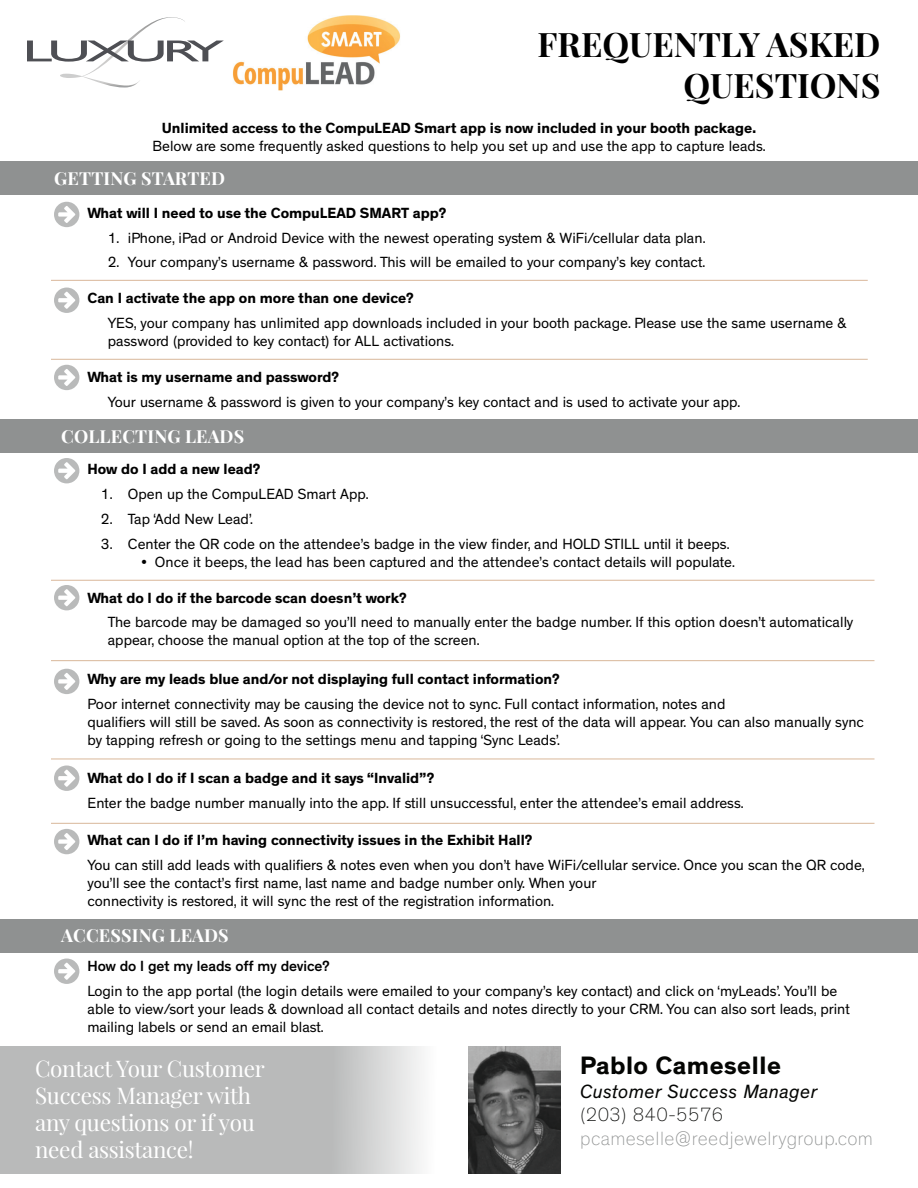
<style>
.page{position:relative;width:918px;height:1188px;background:#fff}
.page>*{position:absolute;margin:0;border:0;box-sizing:border-box;transform-origin:0 0}
.t1{font:700 33.9px/40.7px "Playfair Display";color:#000;text-align:right}
.t2{font:700 25.65px "Theinhardt";letter-spacing:.02em;color:#040503}
.t3{font:22.5px/27px "Playfair Display";letter-spacing:-.015em;color:#fff}
.t4{font:100 19.5px "Theinhardt";letter-spacing:.02em;color:#8f9191}
.t5{font:italic 19.5px "Theinhardt";letter-spacing:.02em;color:#040503}
.t6{font:100 19.5px "Theinhardt";letter-spacing:.02em;color:#040503}
.t7{font:700 18px "Playfair Display";letter-spacing:.01em;color:#fff}
.t8{font:15px/18px "Theinhardt";color:#000}
.t9{font:700 15px "Theinhardt";color:#000}
.t10{font:500 15px "Theinhardt";color:#000}
</style>
<div class="page">
<svg style="left:0;top:1046px;width:422px;height:127px;background:#bfc0c0"></svg>
<svg style="left:54px;top:202px;width:25px;height:25px"></svg>
<svg style="left:54px;top:458px;width:25px;height:25px"></svg>
<svg style="left:54px;top:585px;width:25px;height:25px"></svg>
<svg style="left:54px;top:669px;width:25px;height:25px"></svg>
<img style="left:233px;top:15px;width:167px;height:76px">
<hr style="left:51px;top:280px;width:817px;height:1px;background:#ddbfa5">
<hr style="left:51px;top:359px;width:817px;height:1px;background:#ddbfa5">
<hr style="left:51px;top:580px;width:823px;height:1px;background:#ddbfa5">
<hr style="left:51px;top:758px;width:823px;height:2px;background:#ddbfa5">
<hr style="left:51px;top:660px;width:823px;height:1px;background:#ddbfa5">
<hr style="left:51px;top:823px;width:823px;height:1px;background:#ddbfa5">
<div style="left:0;top:162px;width:918px;height:33px;background:#8f9191"></div>
<div style="left:0;top:419px;width:918px;height:34px;background:#8f9191"></div>
<div style="left:0;top:919px;width:918px;height:33px;background:#8f9191"></div>
<svg style="left:54px;top:288px;width:25px;height:25px"></svg>
<svg style="left:54px;top:365px;width:25px;height:25px"></svg>
<svg style="left:54px;top:765px;width:25px;height:26px"></svg>
<svg style="left:54px;top:829px;width:25px;height:25px"></svg>
<svg style="left:54px;top:959px;width:25px;height:25px"></svg>
<svg style="left:27px;top:17px;width:197px;height:70px"></svg>
<img style="left:468px;top:1046px;width:93px;height:127px">
<h1 class="t1" style="left:538px;top:24px;width:344px">FREQUENTLY ASKED<br>QUESTIONS</h1>
<p class="t9" style="left:162px;top:119px;width:596px">Unlimited access to the CompuLEAD Smart app is now included in your booth package.</p>
<p class="t8" style="left:153px;top:137px;width:615px">Below are some frequently asked questions to help you set up and use the app to capture leads.</p>
<p class="t7" style="left:54px;top:167px;width:173px">GETTING STARTED</p>
<p class="t9" style="left:87px;top:204px;width:361px">What will I need to use the CompuLEAD SMART app?</p>
<p class="t8" style="left:108px;top:229px;width:599px">1. iPhone, iPad or Android Device with the newest operating system &amp; WiFi/cellular data plan.</p>
<p class="t8" style="left:108px;top:254px;width:599px">2. Your company’s username &amp; password. This will be emailed to your company’s key contact.</p>
<p class="t9" style="left:87px;top:289px;width:328px">Can I activate the app on more than one device?</p>
<p class="t8" style="left:108px;top:315px;width:740px">YES, your company has unlimited app downloads included in your booth package. Please use the same username &amp; password (provided to key contact) for ALL activations.</p>
<p class="t9" style="left:87px;top:368px;width:253px">What is my username and password?</p>
<p class="t8" style="left:108px;top:393px;width:634px">Your username &amp; password is given to your company’s key contact and is used to activate your app.</p>
<p class="t7" style="left:61px;top:425px;width:185px">COLLECTING LEADS</p>
<p class="t9" style="left:87px;top:460px;width:174px">How do I add a new lead?</p>
<p class="t8" style="left:101px;top:486px;width:269px">1. Open up the CompuLEAD Smart App.</p>
<p class="t8" style="left:101px;top:510px;width:153px">2. Tap ‘Add New Lead’.</p>
<p class="t8" style="left:101px;top:535px;width:630px">3. Center the QR code on the attendee’s badge in the view finder, and HOLD STILL until it beeps.</p>
<p class="t8" style="left:141px;top:553px;width:595px">• Once it beeps, the lead has been captured and the attendee’s contact details will populate.</p>
<p class="t9" style="left:87px;top:588px;width:321px">What do I do if the barcode scan doesn’t work?</p>
<p class="t8" style="left:108px;top:614px;width:747px">The barcode may be damaged so you’ll need to manually enter the badge number. If this option doesn’t automatically appear, choose the manual option at the top of the screen.</p>
<p class="t9" style="left:87px;top:670px;width:474px">Why are my leads blue and/or not displaying full contact information?</p>
<p class="t8" style="left:87px;top:695px;width:778px">Poor internet connectivity may be causing the device not to sync. Full contact information, notes and<br>qualifiers will still be saved. As soon as connectivity is restored, the rest of the data will appear. You can also manually sync by tapping refresh or going to the settings menu and tapping ‘Sync Leads’.</p>
<p class="t9" style="left:87px;top:768px;width:348px">What do I do if I scan a badge and it says “Invalid”?</p>
<p class="t8" style="left:87px;top:794px;width:658px">Enter the badge number manually into the app. If still unsuccessful, enter the attendee’s email address.</p>
<p class="t9" style="left:87px;top:831px;width:447px">What can I do if I’m having connectivity issues in the Exhibit Hall?</p>
<p class="t8" style="left:87px;top:856px;width:779px">You can still add leads with qualifiers &amp; notes even when you don’t have WiFi/cellular service. Once you scan the QR code, you’ll see the contact’s first name, last name and badge number only. When your<br>connectivity is restored, it will sync the rest of the registration information.</p>
<p class="t7" style="left:61px;top:924px;width:169px">ACCESSING LEADS</p>
<p class="t10" style="left:87px;top:957px;width:244px">How do I get my leads off my device?</p>
<p class="t8" style="left:87px;top:982px;width:764px">Login to the app portal (the login details were emailed to your company’s key contact) and click on ‘myLeads’. You’ll be able to view/sort your leads &amp; download all contact details and notes directly to your CRM. You can also sort leads, print mailing labels or send an email blast.</p>
<h3 class="t3" style="left:35px;top:1055px;width:231px">Contact Your Customer<br>Success Manager with any questions or if you need assistance!</h3>
<h2 class="t2" style="left:580px;top:1050px;width:202px">Pablo Cameselle</h2>
<h3 class="t5" style="left:580px;top:1080px;width:238px">Customer Success Manager</h3>
<h3 class="t6" style="left:580px;top:1103px;width:145px">(203) 840-5576</h3>
<h3 class="t4" style="left:580px;top:1127px;width:294px">pcameselle@reedjewelrygroup.com</h3>
</div>
